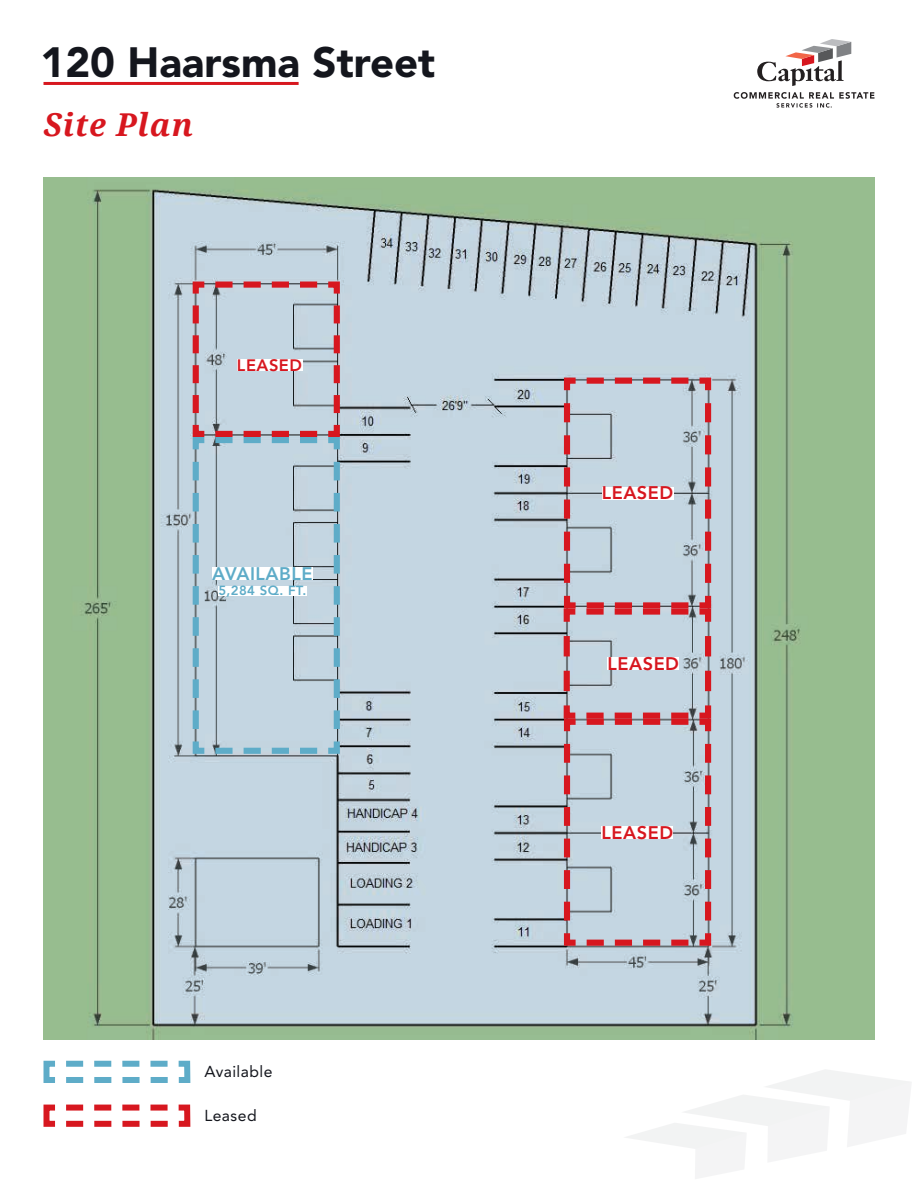
<style>
.page{position:relative;width:918px;height:1188px;background:#fff}
.page>*{position:absolute;margin:0;border:0;box-sizing:border-box;transform-origin:0 0}
.t1{font:900 42px "Avenir LT Std";color:#14161d}
.t2{font:italic 700 31.5px "Droid Serif";letter-spacing:.03em;color:#d7171f}
.t3{font:800 18.15px "Avenir LT Std";letter-spacing:.03em;color:#d7171f}
.t4{font:800 18.15px "Avenir LT Std";letter-spacing:.03em;color:#5eacc8}
.t5{font:800 16.5px "Avenir LT Std";letter-spacing:.03em;color:#d7171f}
.t6{font:15.75px "Avenir LT Std";letter-spacing:.03em;color:#14161d}
.t7{font:800 13.2px "Avenir LT Std";letter-spacing:.03em;color:#5eacc8}
</style>
<div class="page">
<svg style="left:734px;top:39px;width:140px;height:69px"></svg>
<hr style="left:44px;top:82px;width:255px;height:3px;background:#d7171f">
<svg style="left:626px;top:1070px;width:285px;height:109px"></svg>
<svg style="left:43px;top:1060px;width:148px;height:23px"></svg>
<svg style="left:43px;top:1104px;width:148px;height:23px"></svg>
<img style="left:44px;top:177px;width:830px;height:863px">
<svg style="left:190px;top:278px;width:153px;height:156px"></svg>
<svg style="left:190px;top:434px;width:153px;height:323px"></svg>
<svg style="left:561px;top:375px;width:153px;height:574px"></svg>
<div style="left:212px;top:568px;width:101px;height:12px;background:#fff"></div>
<div style="left:602px;top:487px;width:71px;height:12px;background:#fff"></div>
<div style="left:602px;top:826px;width:71px;height:13px;background:#fff"></div>
<div style="left:608px;top:657px;width:71px;height:13px;background:#fff"></div>
<div style="left:218px;top:586px;width:88px;height:9px;background:#fff"></div>
<div style="left:237px;top:359px;width:65px;height:12px;background:#fff"></div>
<h1 class="t1" style="left:40px;top:37px;width:396px">120 Haarsma Street</h1>
<h2 class="t2" style="left:44px;top:103px;width:151px">Site Plan</h2>
<p class="t5" style="left:237px;top:355px;width:67px">LEASED</p>
<p class="t4" style="left:212px;top:563px;width:102px">AVAILABLE</p>
<p class="t7" style="left:218px;top:583px;width:90px">5,284 SQ. FT.</p>
<p class="t6" style="left:204px;top:1063px;width:70px">Available</p>
<p class="t6" style="left:204px;top:1107px;width:54px">Leased</p>
<p class="t3" style="left:602px;top:482px;width:73px">LEASED</p>
<p class="t3" style="left:608px;top:653px;width:73px">LEASED</p>
<p class="t3" style="left:602px;top:822px;width:73px">LEASED</p>
</div>
